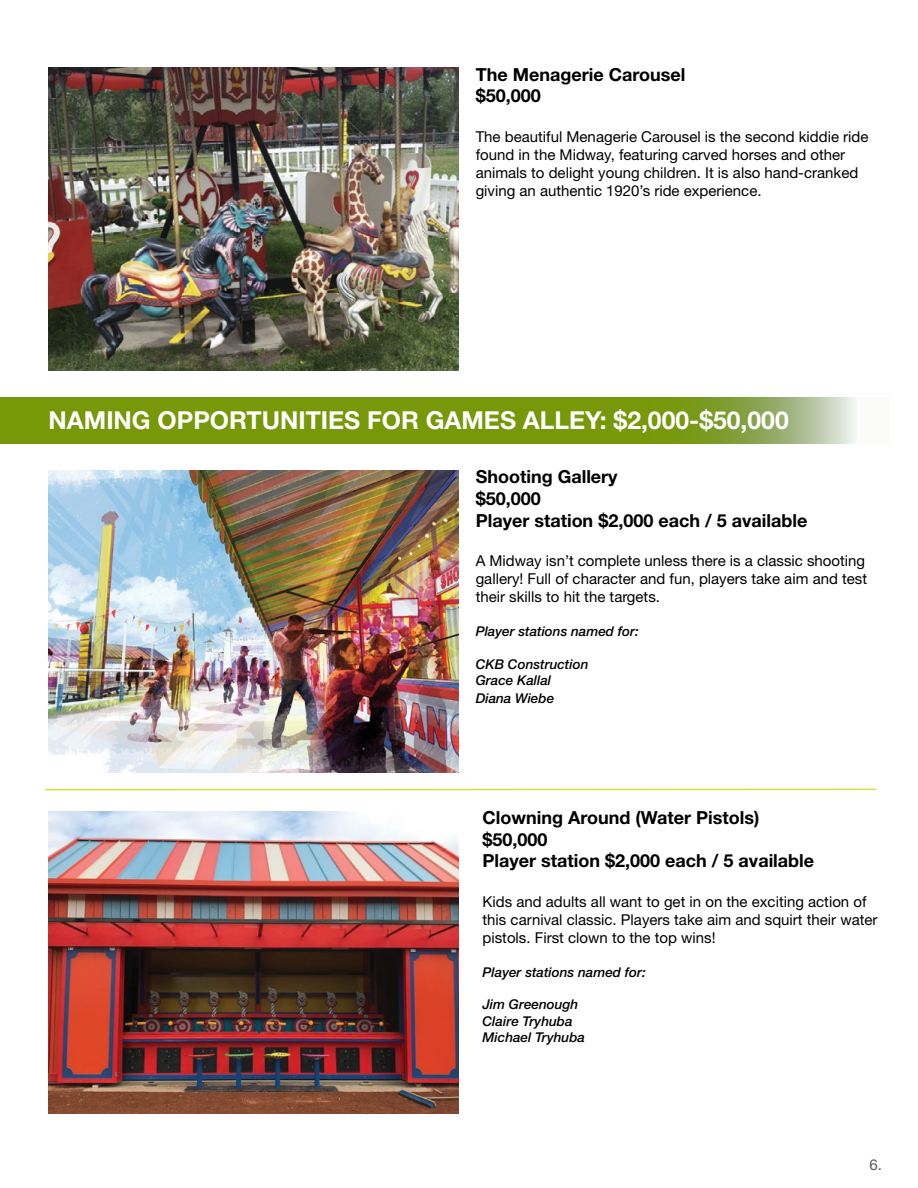
<style>
.page{position:relative;width:918px;height:1188px;background:#fff}
.page>*{position:absolute;margin:0;border:0;box-sizing:border-box;transform-origin:0 0}
.t1{font:700 24.75px "Helvetica Neue LT Std";color:#fff}
.t2{font:700 18px/21.6px "Helvetica Neue LT Std";color:#000}
.t3{font:15px/18px "Helvetica Neue LT Std";color:#000}
.t4{font:15px "Helvetica Neue LT Std";color:#58595b}
.t5{font:italic 500 13.5px/16.2px "Helvetica Neue LT Std";color:#000}
</style>
<div class="page">
<img style="left:49px;top:68px;width:410px;height:302px">
<svg style="left:0;top:398px;width:856px;height:45px;background:#7e9d1c"></svg>
<img style="left:49px;top:471px;width:410px;height:302px">
<img style="left:49px;top:811px;width:410px;height:302px">
<hr style="left:45px;top:789px;width:832px;height:1px;background:#d6e03d">
<p class="t2" style="left:476px;top:63px;width:211px">The Menagerie Carousel $50,000</p>
<p class="t3" style="left:476px;top:127px;width:394px">The beautiful Menagerie Carousel is the second kiddie ride found in the Midway, featuring carved horses and other animals to delight young children. It is also hand-cranked giving an authentic 1920’s ride experience.</p>
<h1 class="t1" style="left:49px;top:405px;width:742px">NAMING OPPORTUNITIES FOR GAMES ALLEY: $2,000-$50,000</h1>
<p class="t2" style="left:476px;top:466px;width:333px">Shooting Gallery<br>$50,000<br>Player station $2,000 each / 5 available</p>
<p class="t3" style="left:476px;top:552px;width:393px">A Midway isn’t complete unless there is a classic shooting gallery! Full of character and fun, players take aim and test their skills to hit the targets.</p>
<p class="t5" style="left:476px;top:623px;width:165px">Player stations named for:</p>
<p class="t5" style="left:476px;top:656px;width:114px">CKB Construction<br>Grace Kallal</p>
<p class="t5" style="left:476px;top:690px;width:80px">Diana Wiebe</p>
<p class="t2" style="left:483px;top:806px;width:333px">Clowning Around (Water Pistols) $50,000<br>Player station $2,000 each / 5 available</p>
<p class="t3" style="left:483px;top:892px;width:397px">Kids and adults all want to get in on the exciting action of this carnival classic. Players take aim and squirt their water pistols. First clown to the top wins!</p>
<p class="t5" style="left:483px;top:964px;width:165px">Player stations named for:</p>
<p class="t5" style="left:483px;top:996px;width:104px">Jim Greenough<br>Claire Tryhuba<br>Michael Tryhuba</p>
<p class="t4" style="left:869px;top:1156px;width:14px">6.</p>
</div>
